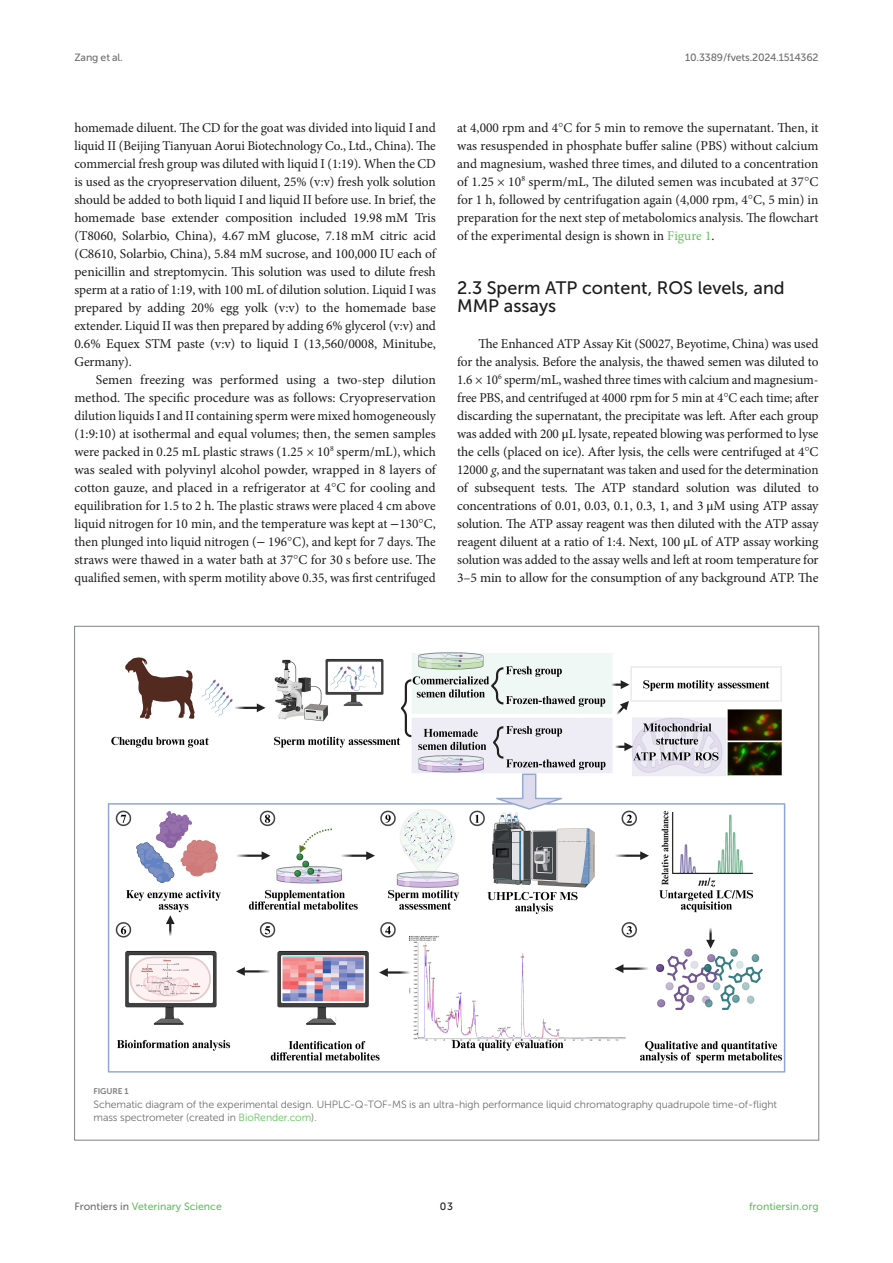
<style>
.page{position:relative;width:893px;height:1263px;background:#fff}
.page>*{position:absolute;margin:0;border:0;box-sizing:border-box;transform-origin:0 0}
.HEAD_2{font:18px/18px "Museo Sans 500";color:#1b1c1b}
.TEXT{font:13.5px/18px "Minion Pro";letter-spacing:-.005em;color:#1b1c1b;text-align:justify}
.FIG_LEG{font:10.5px/13.5px "Museo Sans 300";letter-spacing:-.01em;color:#706f70}
.t1{font:10.5px "Museo Sans 500";color:#65c161}
.t2{font:10.5px "Museo Sans 500";letter-spacing:-.015em;color:#706f70}
.t3{font:10.5px "Museo Sans 500";color:#1b1c1b}
.FIG_HD{font:8.25px "Museo Sans 700";letter-spacing:-.01em;color:#7e7f7f}
.s1{font-family:"STIX"}
.s2{font-family:"STIX General"}
.s3{color:#65c161}
.s4{font-style:italic}
.s5{color:#706f70}
</style>
<div class="page">
<img style="left:107px;top:652px;width:679px;height:421px">
<p class="t2" style="left:74px;top:51px;width:50px">Zang et al.</p>
<p class="t2" style="left:685px;top:51px;width:135px">10.3389/fvets.2024.1514362</p>
<p class="TEXT" style="left:74px;top:119px;width:363px">homemade diluent. The CD for the goat was divided into liquid I and liquid II (Beijing Tianyuan Aorui Biotechnology Co., Ltd., China). The commercial fresh group was diluted with liquid I (1:19). When the CD is used as the cryopreservation diluent, 25% (v:v) fresh yolk solution should be added to both liquid I and liquid II before use. In brief, the homemade base extender composition included 19.98 mM Tris (T8060, Solarbio, China), 4.67 mM glucose, 7.18 mM citric acid (C8610, Solarbio, China), 5.84 mM sucrose, and 100,000 IU each of penicillin and streptomycin. This solution was used to dilute fresh sperm at a ratio of 1:19, with 100 mL of dilution solution. Liquid I was prepared by adding 20% egg yolk (v:v) to the homemade base extender. Liquid II was then prepared by adding 6% glycerol (v:v) and 0.6% Equex STM paste (v:v) to liquid I (13,560/0008, Minitube, Germany).</p>
<p class="TEXT" style="left:74px;top:371px;width:363px;text-indent:21px">Semen freezing was performed using a two-step dilution method. The specific procedure was as follows: Cryopreservation dilution liquids I and II containing sperm were mixed homogeneously (1:9:10) at isothermal and equal volumes; then, the semen samples were packed in 0.25 mL plastic straws (1.25 × 10<sup>8</sup> sperm/mL), which was sealed with polyvinyl alcohol powder, wrapped in 8 layers of cotton gauze, and placed in a refrigerator at 4<span class="s1">°</span>C for cooling and equilibration for 1.5 to 2 h. The plastic straws were placed 4 cm above liquid nitrogen for 10 min, and the temperature was kept at <span class="s2">−</span>130<span class="s1">°</span>C, then plunged into liquid nitrogen (<span class="s2">−</span> 196<span class="s1">°</span>C), and kept for 7 days. The straws were thawed in a water bath at 37<span class="s1">°</span>C for 30 s before use. The qualified semen, with sperm motility above 0.35, was first centrifuged</p>
<p class="TEXT" style="left:457px;top:119px;width:363px">at 4,000 rpm and 4<span class="s1">°</span>C for 5 min to remove the supernatant. Then, it was resuspended in phosphate buffer saline (PBS) without calcium and magnesium, washed three times, and diluted to a concentration of 1.25 × 10<sup>8</sup> sperm/mL, The diluted semen was incubated at 37<span class="s1">°</span>C for 1 h, followed by centrifugation again (4,000 rpm, 4<span class="s1">°</span>C, 5 min) in preparation for the next step of metabolomics analysis. The flowchart of the experimental design is shown in <span class="s3">Figure 1</span>.</p>
<p class="HEAD_2" style="left:457px;top:279px;width:329px">2.3 Sperm ATP content, ROS levels, and<br>MMP assays</p>
<p class="TEXT" style="left:457px;top:335px;width:363px;text-indent:21px">The Enhanced ATP Assay Kit (S0027, Beyotime, China) was used for the analysis. Before the analysis, the thawed semen was diluted to 1.6 × 10<sup>6</sup> sperm/mL, washed three times with calcium and magnesium&shy;free PBS, and centrifuged at 4000 rpm for 5 min at 4<span class="s1">°</span>C each time; after discarding the supernatant, the precipitate was left. After each group was added with 200 <span class="s2">μ</span>L lysate, repeated blowing was performed to lyse the cells (placed on ice). After lysis, the cells were centrifuged at 4<span class="s1">°</span>C 12000 <span class="s4">g</span>, and the supernatant was taken and used for the determination of subsequent tests. The ATP standard solution was diluted to concentrations of 0.01, 0.03, 0.1, 0.3, 1, and 3 <span class="s2">μ</span>M using ATP assay solution. The ATP assay reagent was then diluted with the ATP assay reagent diluent at a ratio of 1:4. Next, 100 <span class="s2">μ</span>L of ATP assay working solution was added to the assay wells and left at room temperature for 3–5 min to allow for the consumption of any background ATP. The</p>
<p class="FIG_HD" style="left:94px;top:1087px;width:37px">FIGURE 1</p>
<p class="FIG_LEG" style="left:94px;top:1097px;width:685px">Schematic diagram of the experimental design. UHPLC-Q-TOF-MS is an ultra-high performance liquid chromatography quadrupole time-of-flight mass spectrometer (created in <span class="s3">BioRender.com</span>).</p>
<p class="t1" style="left:74px;top:1200px;width:149px"><span class="s5">Frontiers in</span> Veterinary Science</p>
<p class="t3" style="left:440px;top:1200px;width:15px">03</p>
<p class="t1" style="left:749px;top:1200px;width:71px">frontiersin.org</p>
</div>
